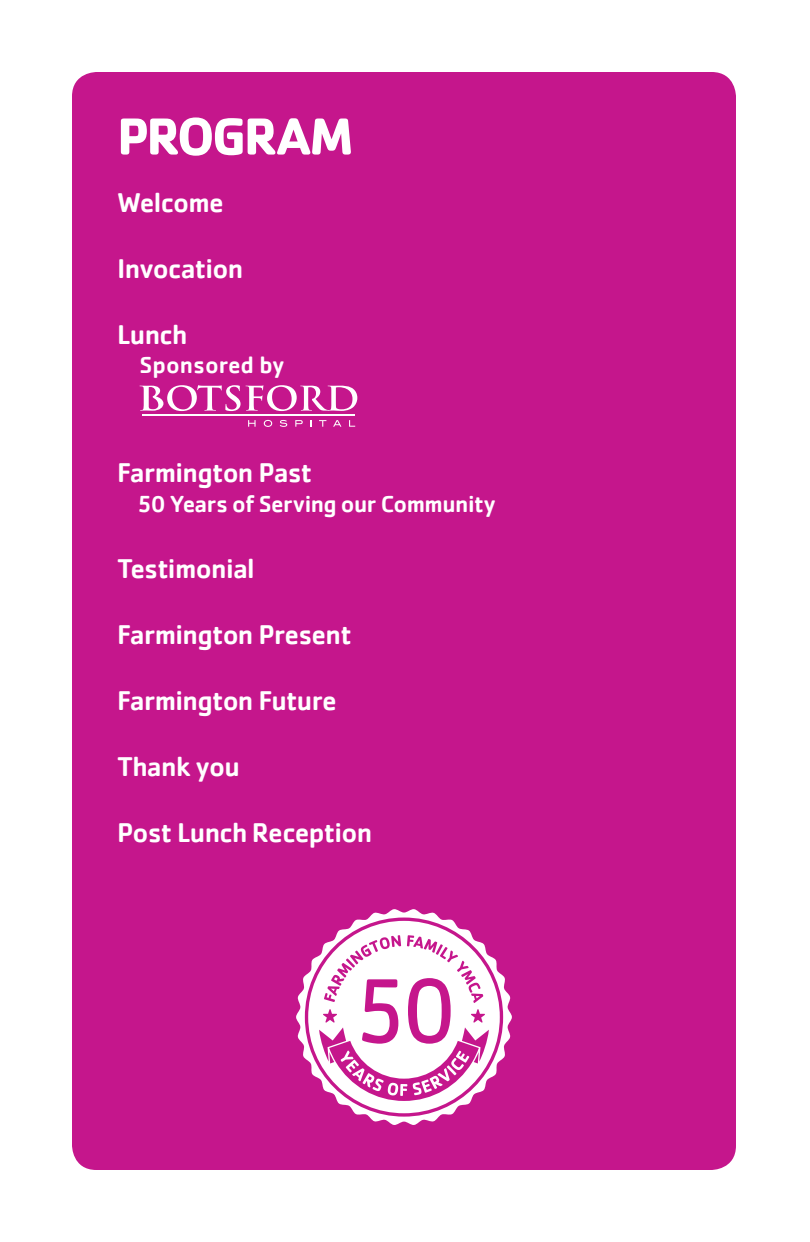
<style>
.page{position:relative;width:810px;height:1242px;background:#fff}
.page>*{position:absolute;margin:0;border:0;box-sizing:border-box;transform-origin:0 0}
.t1{font:700 54px "Cachet";letter-spacing:-.05em;color:#fff}
.t2{font:500 28px "Cachet";letter-spacing:-.025em;color:#fff}
.t3{font:500 24px "Cachet";letter-spacing:-.02em;color:#fff}
.t4{font:500 24px "Cachet";color:#fff}
</style>
<div class="page">
<div style="left:72px;top:72px;width:664px;height:1098px;background:#c5168c;border-radius:24px"></div>
<svg style="left:296px;top:909px;width:216px;height:216px"></svg>
<svg style="left:308px;top:921px;width:192px;height:192px"></svg>
<svg style="left:248px;top:420px;width:8px;height:7px"></svg>
<svg style="left:264px;top:420px;width:8px;height:7px"></svg>
<svg style="left:280px;top:420px;width:7px;height:7px"></svg>
<svg style="left:295px;top:420px;width:8px;height:7px"></svg>
<svg style="left:319px;top:420px;width:7px;height:7px"></svg>
<svg style="left:333px;top:420px;width:8px;height:7px"></svg>
<svg style="left:349px;top:420px;width:6px;height:7px"></svg>
<hr style="left:143px;top:414px;width:212px;height:2px;background:#fff">
<svg style="left:140px;top:385px;width:217px;height:26px"></svg>
<h1 class="t1" style="left:117px;top:101px;width:238px">PROGRAM</h1>
<p class="t2" style="left:117px;top:185px;width:108px">Welcome</p>
<p class="t2" style="left:117px;top:251px;width:128px">Invocation</p>
<p class="t2" style="left:117px;top:317px;width:72px">Lunch</p>
<p class="t4" style="left:140px;top:351px;width:147px">Sponsored by</p>
<p class="t2" style="left:117px;top:455px;width:197px">Farmington Past</p>
<p class="t3" style="left:137px;top:489px;width:361px">50 Years of Serving our Community</p>
<p class="t2" style="left:117px;top:551px;width:139px">Testimonial</p>
<p class="t2" style="left:117px;top:617px;width:236px">Farmington Present</p>
<p class="t2" style="left:117px;top:683px;width:221px">Farmington Future</p>
<p class="t2" style="left:117px;top:749px;width:124px">Thank you</p>
<p class="t2" style="left:117px;top:815px;width:257px">Post Lunch Reception</p>
</div>
